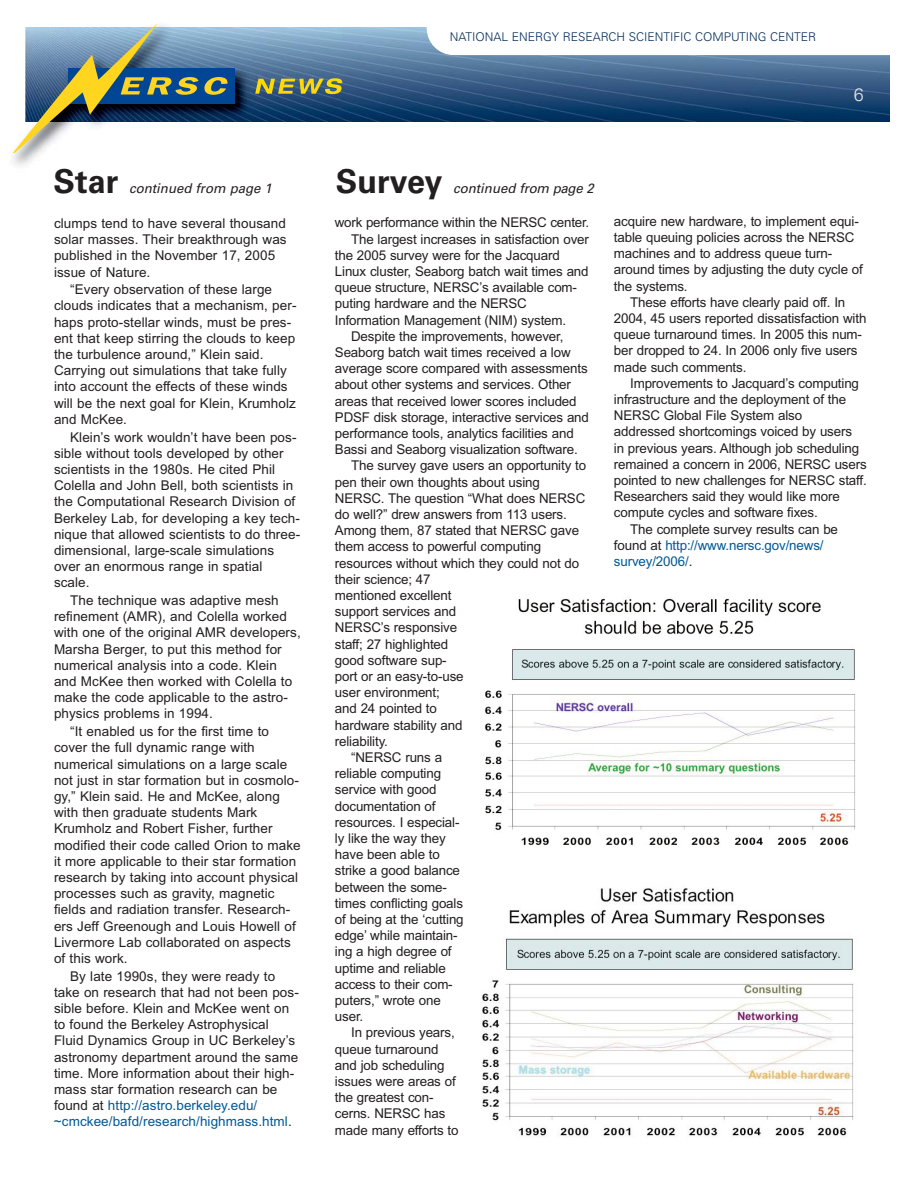
<style>
.page{position:relative;width:918px;height:1188px;background:#fff}
.page>*{position:absolute;margin:0;border:0;box-sizing:border-box;transform-origin:0 0}
.t1{font:700 33px "Univers";color:#231f20}
.t2{font:300 18px "Univers";color:#e4e5e6}
.t3{font:13.5px/16.2px "Arial";letter-spacing:-.01em;color:#231f20}
.t4{font:13.5px "Arial";letter-spacing:-.01em;color:#005996}
.t5{font:italic 13.5px "Univers";color:#231f20}
.t6{font:300 12px "Univers";color:#002b59}
.s1{color:#005996}
.s2{color:#231f20}
</style>
<div class="page">
<img style="left:342px;top:27px;width:548px;height:95px">
<svg style="left:427px;top:27px;width:463px;height:28px"></svg>
<img style="left:228px;top:27px;width:114px;height:95px">
<img style="left:255px;top:78px;width:87px;height:16px">
<div style="left:68px;top:68px;width:167px;height:36px;background:#004694"></div>
<svg style="left:11px;top:23px;width:217px;height:130px"></svg>
<img style="left:485px;top:598px;width:371px;height:248px">
<img style="left:482px;top:888px;width:372px;height:249px">
<p class="t6" style="left:450px;top:33px;width:368px">NATIONAL ENERGY RESEARCH SCIENTIFIC COMPUTING CENTER</p>
<h2 class="t2" style="left:854px;top:88px;width:12px">6</h2>
<h1 class="t1" style="left:54px;top:169px;width:66px">Star</h1>
<p class="t5" style="left:129px;top:183px;width:147px">continued from page 1</p>
<h1 class="t1" style="left:336px;top:170px;width:108px">Survey</h1>
<p class="t5" style="left:453px;top:184px;width:145px">continued from page 2</p>
<p class="t3" style="left:54px;top:216px;width:234px">clumps tend to have several thousand solar masses. Their breakthrough was published in the November 17, 2005 issue of Nature.</p>
<p class="t3" style="left:54px;top:283px;width:244px;text-indent:16px">“Every observation of these large clouds indicates that a mechanism, per&shy;haps proto-stellar winds, must be pres&shy;ent that keep stirring the clouds to keep the turbulence around,” Klein said.<br>Carrying out simulations that take fully into account the effects of these winds will be the next goal for Klein, Krumholz and McKee.</p>
<p class="t3" style="left:54px;top:430px;width:248px;text-indent:16px">Klein’s work wouldn’t have been pos&shy;sible without tools developed by other scientists in the 1980s. He cited Phil Colella and John Bell, both scientists in the Computational Research Division of Berkeley Lab, for developing a key tech&shy;nique that allowed scientists to do three&shy;dimensional, large-scale simulations over an enormous range in spatial scale.</p>
<p class="t3" style="left:54px;top:594px;width:248px;text-indent:16px">The technique was adaptive mesh refinement (AMR), and Colella worked with one of the original AMR developers, Marsha Berger, to put this method for numerical analysis into a code. Klein and McKee then worked with Colella to make the code applicable to the astro&shy;physics problems in 1994.</p>
<p class="t3" style="left:54px;top:725px;width:248px;text-indent:16px">“It enabled us for the first time to cover the full dynamic range with numerical simulations on a large scale not just in star formation but in cosmolo&shy;gy,” Klein said. He and McKee, along with then graduate students Mark Krumholz and Robert Fisher, further modified their code called Orion to make it more applicable to their star formation research by taking into account physical processes such as gravity, magnetic fields and radiation transfer. Research&shy;ers Jeff Greenough and Louis Howell of Livermore Lab collaborated on aspects of this work.</p>
<p class="t3" style="left:54px;top:969px;width:246px;text-indent:16px">By late 1990s, they were ready to take on research that had not been pos&shy;sible before. Klein and McKee went on to found the Berkeley Astrophysical Fluid Dynamics Group in UC Berkeley’s astronomy department around the same time. More information about their high&shy;mass star formation research can be found at <span class="s1">http://astro.berkeley.edu/ ~cmckee/bafd/research/highmass.html</span>.</p>
<p class="t3" style="left:335px;top:216px;width:256px">work performance within the NERSC center.</p>
<p class="t3" style="left:351px;top:232px;width:239px">The largest increases in satisfaction over</p>
<p class="t3" style="left:335px;top:248px;width:226px">the 2005 survey were for the Jacquard</p>
<p class="t3" style="left:335px;top:264px;width:255px">Linux cluster, Seaborg batch wait times and</p>
<p class="t3" style="left:335px;top:281px;width:244px">queue structure, NERSC’s available com-</p>
<p class="t3" style="left:335px;top:297px;width:193px">puting hardware and the NERSC</p>
<p class="t3" style="left:335px;top:313px;width:233px">Information Management (NIM) system.</p>
<p class="t3" style="left:351px;top:329px;width:214px">Despite the improvements, however,</p>
<p class="t3" style="left:335px;top:345px;width:237px">Seaborg batch wait times received a low</p>
<p class="t3" style="left:335px;top:362px;width:254px">average score compared with assessments</p>
<p class="t3" style="left:335px;top:378px;width:238px">about other systems and services. Other</p>
<p class="t3" style="left:335px;top:394px;width:243px">areas that received lower scores included</p>
<p class="t3" style="left:335px;top:410px;width:256px">PDSF disk storage, interactive services and</p>
<p class="t3" style="left:335px;top:426px;width:240px">performance tools, analytics facilities and</p>
<p class="t3" style="left:335px;top:443px;width:244px">Bassi and Seaborg visualization software.</p>
<p class="t3" style="left:351px;top:459px;width:237px">The survey gave users an opportunity to</p>
<p class="t3" style="left:335px;top:475px;width:206px">pen their own thoughts about using</p>
<p class="t3" style="left:335px;top:491px;width:252px">NERSC. The question “What does NERSC</p>
<p class="t3" style="left:335px;top:507px;width:233px">do well?” drew answers from 113 users.</p>
<p class="t3" style="left:335px;top:524px;width:246px">Among them, 87 stated that NERSC gave</p>
<p class="t3" style="left:335px;top:540px;width:208px">them access to powerful computing</p>
<p class="t3" style="left:335px;top:556px;width:246px">resources without which they could not do</p>
<p class="t3" style="left:335px;top:572px;width:97px">their science; 47</p>
<p class="t3" style="left:335px;top:588px;width:118px">mentioned excellent</p>
<p class="t3" style="left:335px;top:605px;width:123px">support services and</p>
<p class="t3" style="left:335px;top:621px;width:124px">NERSC’s responsive</p>
<p class="t3" style="left:335px;top:637px;width:115px">staff; 27 highlighted</p>
<p class="t3" style="left:335px;top:653px;width:113px">good software sup-</p>
<p class="t3" style="left:335px;top:669px;width:130px">port or an easy-to-use</p>
<p class="t3" style="left:335px;top:686px;width:106px">user environment;</p>
<p class="t3" style="left:335px;top:702px;width:104px">and 24 pointed to</p>
<p class="t3" style="left:335px;top:718px;width:129px">hardware stability and</p>
<p class="t3" style="left:335px;top:734px;width:55px">reliability.</p>
<p class="t3" style="left:351px;top:750px;width:93px">“NERSC runs a</p>
<p class="t3" style="left:335px;top:767px;width:108px">reliable computing</p>
<p class="t3" style="left:335px;top:783px;width:103px">service with good</p>
<p class="t3" style="left:335px;top:799px;width:102px">documentation of</p>
<p class="t3" style="left:335px;top:815px;width:126px">resources. I especial-</p>
<p class="t3" style="left:335px;top:831px;width:112px">ly like the way they</p>
<p class="t3" style="left:335px;top:848px;width:106px">have been able to</p>
<p class="t3" style="left:335px;top:864px;width:127px">strike a good balance</p>
<p class="t3" style="left:335px;top:880px;width:114px">between the some-</p>
<p class="t3" style="left:335px;top:896px;width:130px">times conflicting goals</p>
<p class="t3" style="left:335px;top:912px;width:130px">of being at the ‘cutting</p>
<p class="t3" style="left:335px;top:929px;width:124px">edge’ while maintain-</p>
<p class="t3" style="left:335px;top:945px;width:118px">ing a high degree of</p>
<p class="t3" style="left:335px;top:961px;width:112px">uptime and reliable</p>
<p class="t3" style="left:335px;top:977px;width:119px">access to their com-</p>
<p class="t3" style="left:335px;top:993px;width:107px">puters,” wrote one</p>
<p class="t3" style="left:335px;top:1010px;width:30px">user.</p>
<p class="t3" style="left:351px;top:1026px;width:105px">In previous years,</p>
<p class="t3" style="left:335px;top:1042px;width:105px">queue turnaround</p>
<p class="t3" style="left:335px;top:1058px;width:111px">and job scheduling</p>
<p class="t3" style="left:335px;top:1074px;width:122px">issues were areas of</p>
<p class="t3" style="left:335px;top:1091px;width:100px">the greatest con-</p>
<p class="t3" style="left:335px;top:1107px;width:112px">cerns. NERSC has</p>
<p class="t3" style="left:335px;top:1123px;width:125px">made many efforts to</p>
<p class="t3" style="left:614px;top:214px;width:250px">acquire new hardware, to implement equi&shy;table queuing policies across the NERSC machines and to address queue turn&shy;around times by adjusting the duty cycle of the systems.</p>
<p class="t3" style="left:614px;top:295px;width:254px;text-indent:16px">These efforts have clearly paid off. In 2004, 45 users reported dissatisfaction with queue turnaround times. In 2005 this num&shy;ber dropped to 24. In 2006 only five users made such comments.</p>
<p class="t3" style="left:630px;top:376px;width:230px">Improvements to Jacquard’s computing</p>
<p class="t3" style="left:614px;top:393px;width:234px">infrastructure and the deployment of the</p>
<p class="t3" style="left:614px;top:409px;width:190px">NERSC Global File System also</p>
<p class="t3" style="left:614px;top:425px;width:240px">addressed shortcomings voiced by users</p>
<p class="t3" style="left:614px;top:441px;width:247px">in previous years. Although job scheduling</p>
<p class="t3" style="left:614px;top:457px;width:254px">remained a concern in 2006, NERSC users</p>
<p class="t3" style="left:614px;top:474px;width:254px">pointed to new challenges for NERSC staff.</p>
<p class="t3" style="left:614px;top:490px;width:228px">Researchers said they would like more</p>
<p class="t3" style="left:614px;top:506px;width:205px">compute cycles and software fixes.</p>
<p class="t3" style="left:630px;top:522px;width:209px">The complete survey results can be</p>
<p class="t4" style="left:614px;top:540px;width:211px"><span class="s2">found at</span> http://www.nersc.gov/news/</p>
<p class="t4" style="left:614px;top:556px;width:80px">survey/2006/<span class="s2">.</span></p>
</div>
